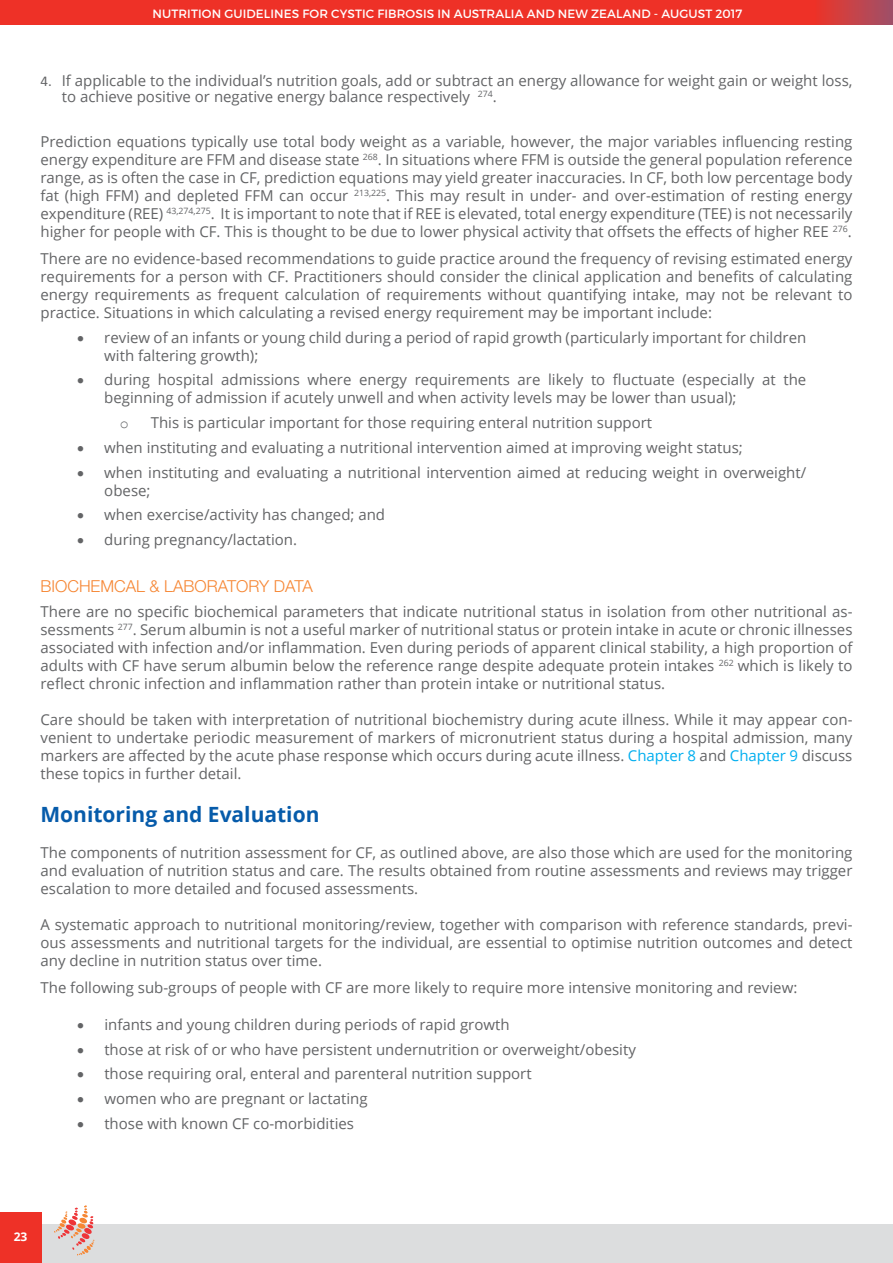
<style>
.page{position:relative;width:893px;height:1263px;background:#fff}
.page>*{position:absolute;margin:0;border:0;box-sizing:border-box;transform-origin:0 0}
.t1{font:700 21px "Open Sans";color:#065baa}
.t2{font:300 16.5px "Helvetica Neue LT Std";color:#f68633}
.t3{font:15px/18px "Open Sans";color:#636466;text-align:justify}
.t4{font:15px "Courier New";color:#636466}
.t5{font:12px "Montserrat";letter-spacing:.01em;color:#fff}
.t6{font:700 12px "Open Sans";color:#fff}
.s1{font-family:"Calibri"}
.s2{color:#00aeef}
</style>
<div class="page">
<div style="left:1px;top:1224px;width:892px;height:39px;background:#dcddde"></div>
<div style="left:0;top:0;width:893px;height:25px;background:#ee3127"></div>
<div style="left:0;top:1212px;width:42px;height:51px;background:#ee3127"></div>
<div style="left:814px;top:0;width:79px;height:25px;background:linear-gradient(to right,#ed3428,#9e5169)"></div>
<svg style="left:54px;top:1205px;width:40px;height:50px"></svg>
<p class="t5" style="left:152px;top:6px;width:591px">NUTRITION GUIDELIN ES FOR CYSTIC FIBROSIS IN AUSTRALIA AN D NEW ZEALAN D - AUGUST 2017</p>
<p class="t3" style="left:62px;top:72px;width:792px;line-height:16.2px;text-indent:-21px"><span class="s1">4.</span> If applicable to the individual’s nutrition goals, add or subtract an energy allowance for weight gain or weight loss, to achieve positive or negative energy balance respectively <sup>274</sup>.</p>
<p class="t3" style="left:40px;top:132px;width:813px">Prediction equations typically use total body weight as a variable, however, the major variables influencing resting energy expenditure are FFM and disease state <sup>268</sup>. In situations where FFM is outside the general population reference range, as is often the case in CF, prediction equations may yield greater inaccuracies. In CF, both low percentage body fat (high FFM) and depleted FFM can occur <sup>213,225</sup>. This may result in under- and over-estimation of resting energy expenditure (REE) <sup>43,274,275</sup>. It is important to note that if REE is elevated, total energy expenditure (TEE) is not necessarily higher for people with CF. This is thought to be due to lower physical activity that offsets the effects of higher REE <sup>276</sup>.</p>
<p class="t3" style="left:40px;top:249px;width:813px">There are no evidence-based recommendations to guide practice around the frequency of revising estimated energy requirements for a person with CF. Practitioners should consider the clinical application and benefits of calculating energy requirements as frequent calculation of requirements without quantifying intake, may not be relevant to practice. Situations in which calculating a revised energy requirement may be important include:</p>
<p class="t3" style="left:104px;top:328px;width:703px;text-indent:-27px">• review of an infants or young child during a period of rapid growth (particularly important for children with faltering growth);</p>
<p class="t3" style="left:104px;top:371px;width:703px;text-indent:-27px">• during hospital admissions where energy requirements are likely to fluctuate (especially at the beginning of admission if acutely unwell and when activity levels may be lower than usual);</p>
<p class="t4" style="left:120px;top:414px;width:10px">o</p>
<p class="t3" style="left:151px;top:413px;width:503px">This is particular important for those requiring enteral nutrition support</p>
<p class="t3" style="left:77px;top:438px;width:667px">• when instituting and evaluating a nutritional intervention aimed at improving weight status;</p>
<p class="t3" style="left:104px;top:463px;width:703px;text-indent:-27px">• when instituting and evaluating a nutritional intervention aimed at reducing weight in overweight/ obese;</p>
<p class="t3" style="left:77px;top:506px;width:309px">• when exercise/activity has changed; and</p>
<p class="t3" style="left:77px;top:530px;width:221px">• during pregnancy/lactation.</p>
<p class="t2" style="left:40px;top:576px;width:51px">BIOCHEM</p>
<p class="t2" style="left:114px;top:576px;width:82px">CAL &amp; LABOR</p>
<p class="t2" style="left:218px;top:576px;width:21px">ATORY</p>
<p class="t2" style="left:274px;top:576px;width:41px">D ATA</p>
<p class="t3" style="left:40px;top:602px;width:813px">There are no specific biochemical parameters that indicate nutritional status in isolation from other nutritional as&shy;sessments <sup>277</sup>. Serum albumin is not a useful marker of nutritional status or protein intake in acute or chronic illnesses associated with infection and/or inflammation. Even during periods of apparent clinical stability, a high proportion of adults with CF have serum albumin below the reference range despite adequate protein intakes <sup>262</sup> which is likely to reflect chronic infection and inflammation rather than protein intake or nutritional status.</p>
<p class="t3" style="left:40px;top:710px;width:813px">Care should be taken with interpretation of nutritional biochemistry during acute illness. While it may appear con&shy;venient to undertake periodic measurement of markers of micronutrient status during a hospital admission, many markers are affected by the acute phase response which occurs during acute illness. <span class="s2">Chapter 8</span> and <span class="s2">Chapter 9</span> discuss these topics in further detail.</p>
<h1 class="t1" style="left:40px;top:799px;width:281px">Monitoring and Evaluation</h1>
<p class="t3" style="left:40px;top:843px;width:813px">The components of nutrition assessment for CF, as outlined above, are also those which are used for the monitoring and evaluation of nutrition status and care. The results obtained from routine assessments and reviews may trigger escalation to more detailed and focused assessments.</p>
<p class="t3" style="left:40px;top:915px;width:813px">A systematic approach to nutritional monitoring/review, together with comparison with reference standards, previ&shy;ous assessments and nutritional targets for the individual, are essential to optimise nutrition outcomes and detect any decline in nutrition status over time.</p>
<p class="t3" style="left:40px;top:978px;width:758px">The following sub-groups of people with CF are more likely to require more intensive monitoring and review:</p>
<p class="t3" style="left:77px;top:1015px;width:434px">• infants and young children during periods of rapid growth</p>
<p class="t3" style="left:77px;top:1040px;width:560px">• those at risk of or who have persistent undernutrition or overweight/obesity</p>
<p class="t3" style="left:77px;top:1064px;width:456px">• those requiring oral, enteral and parenteral nutrition support</p>
<p class="t3" style="left:77px;top:1089px;width:292px">• women who are pregnant or lactating</p>
<p class="t3" style="left:77px;top:1114px;width:278px">• those with known CF co-morbidities</p>
<p class="t6" style="left:14px;top:1228px;width:15px">23</p>
</div>
